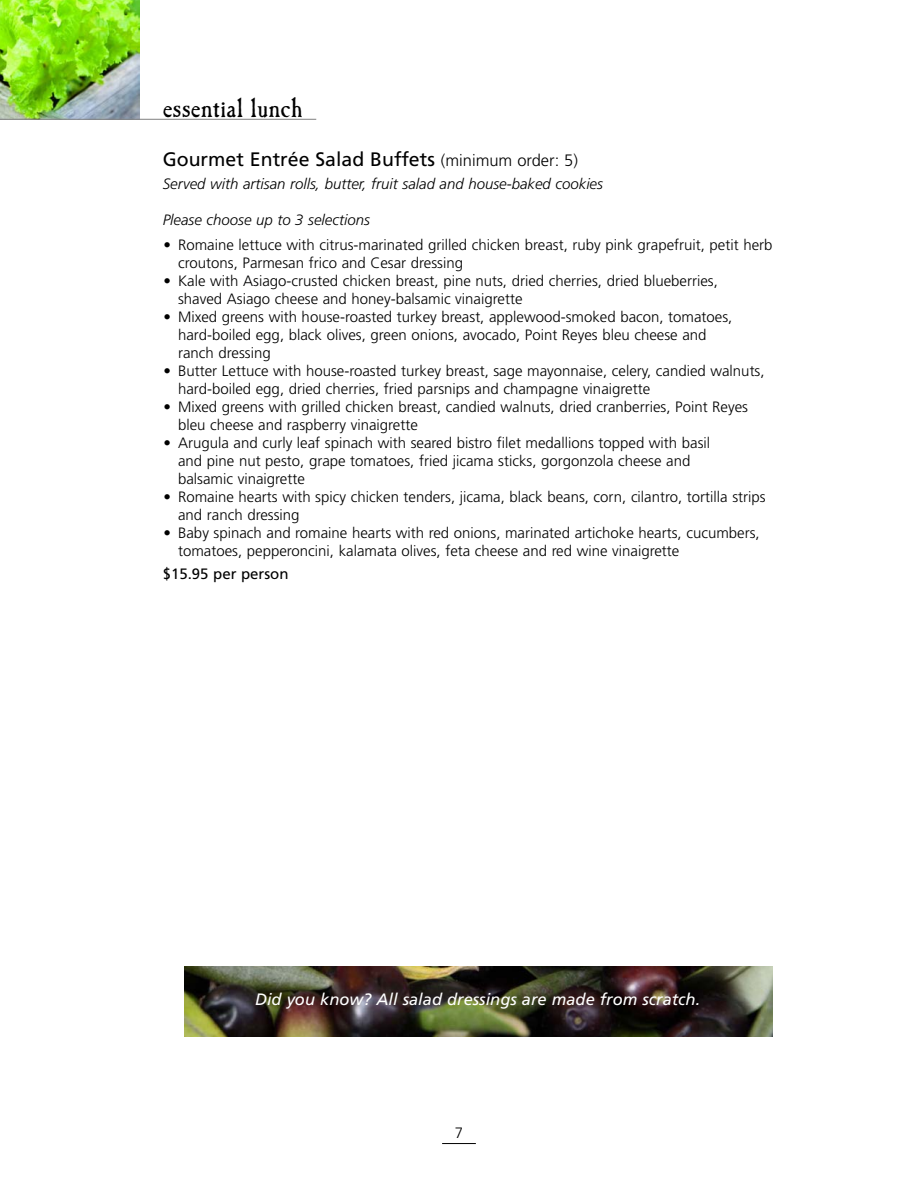
<style>
.page{position:relative;width:918px;height:1188px;background:#fff}
.page>*{position:absolute;margin:0;border:0;box-sizing:border-box;transform-origin:0 0}
.t1{font:30px "Caslon Antique";color:#000}
.t2{font:19.5px "Frutiger";color:#000}
.t3{font:italic 16.5px "Frutiger";color:#fff}
.t4{font:300 15px/18px "Frutiger";color:#000}
.t5{font:italic 300 15px "Frutiger";color:#000}
.t6{font:15px "Frutiger";color:#000}
.s1{font-weight:300;font-size:16.5px}
</style>
<div class="page">
<hr style="left:442px;top:1143px;width:34px;height:1px;background:#000">
<img style="left:0;top:0;width:140px;height:119px">
<hr style="left:0;top:119px;width:316px;height:1px;background:#808080">
<img style="left:184px;top:967px;width:588px;height:69px">
<h1 class="t1" style="left:163px;top:91px;width:142px">essential lunch</h1>
<h2 class="t2" style="left:163px;top:151px;width:417px">Gourmet Entrée Salad Buffets <span class="s1">(minimum order: 5)</span></h2>
<p class="t5" style="left:163px;top:178px;width:442px">Served with artisan rolls, butter, fruit salad and house-baked cookies</p>
<p class="t5" style="left:163px;top:214px;width:209px">Please choose up to 3 selections</p>
<p class="t4" style="left:178px;top:237px;width:596px;text-indent:-15px">• Romaine lettuce with citrus-marinated grilled chicken breast, ruby pink grapefruit, petit herb croutons, Parmesan frico and Cesar dressing</p>
<p class="t4" style="left:178px;top:273px;width:541px;text-indent:-15px">• Kale with Asiago-crusted chicken breast, pine nuts, dried cherries, dried blueberries, shaved Asiago cheese and honey-balsamic vinaigrette</p>
<p class="t4" style="left:178px;top:309px;width:556px;text-indent:-15px">• Mixed greens with house-roasted turkey breast, applewood-smoked bacon, tomatoes, hard-boiled egg, black olives, green onions, avocado, Point Reyes bleu cheese and ranch dressing</p>
<p class="t4" style="left:178px;top:363px;width:588px;text-indent:-15px">• Butter Lettuce with house-roasted turkey breast, sage mayonnaise, celery, candied walnuts, hard-boiled egg, dried cherries, fried parsnips and champagne vinaigrette</p>
<p class="t4" style="left:178px;top:399px;width:571px;text-indent:-15px">• Mixed greens with grilled chicken breast, candied walnuts, dried cranberries, Point Reyes bleu cheese and raspberry vinaigrette</p>
<p class="t4" style="left:178px;top:435px;width:534px;text-indent:-15px">• Arugula and curly leaf spinach with seared bistro filet medallions topped with basil and pine nut pesto, grape tomatoes, fried jicama sticks, gorgonzola cheese and balsamic vinaigrette</p>
<p class="t4" style="left:178px;top:489px;width:589px;text-indent:-15px">• Romaine hearts with spicy chicken tenders, jicama, black beans, corn, cilantro, tortilla strips and ranch dressing</p>
<p class="t4" style="left:178px;top:525px;width:583px;text-indent:-15px">• Baby spinach and romaine hearts with red onions, marinated artichoke hearts, cucumbers, tomatoes, pepperoncini, kalamata olives, feta cheese and red wine vinaigrette</p>
<p class="t6" style="left:163px;top:568px;width:127px">$15.95 per person</p>
<p class="t3" style="left:255px;top:992px;width:447px">Did you know? All salad dressings are made from scratch.</p>
<p class="t4" style="left:455px;top:1125px;width:10px">7</p>
</div>
